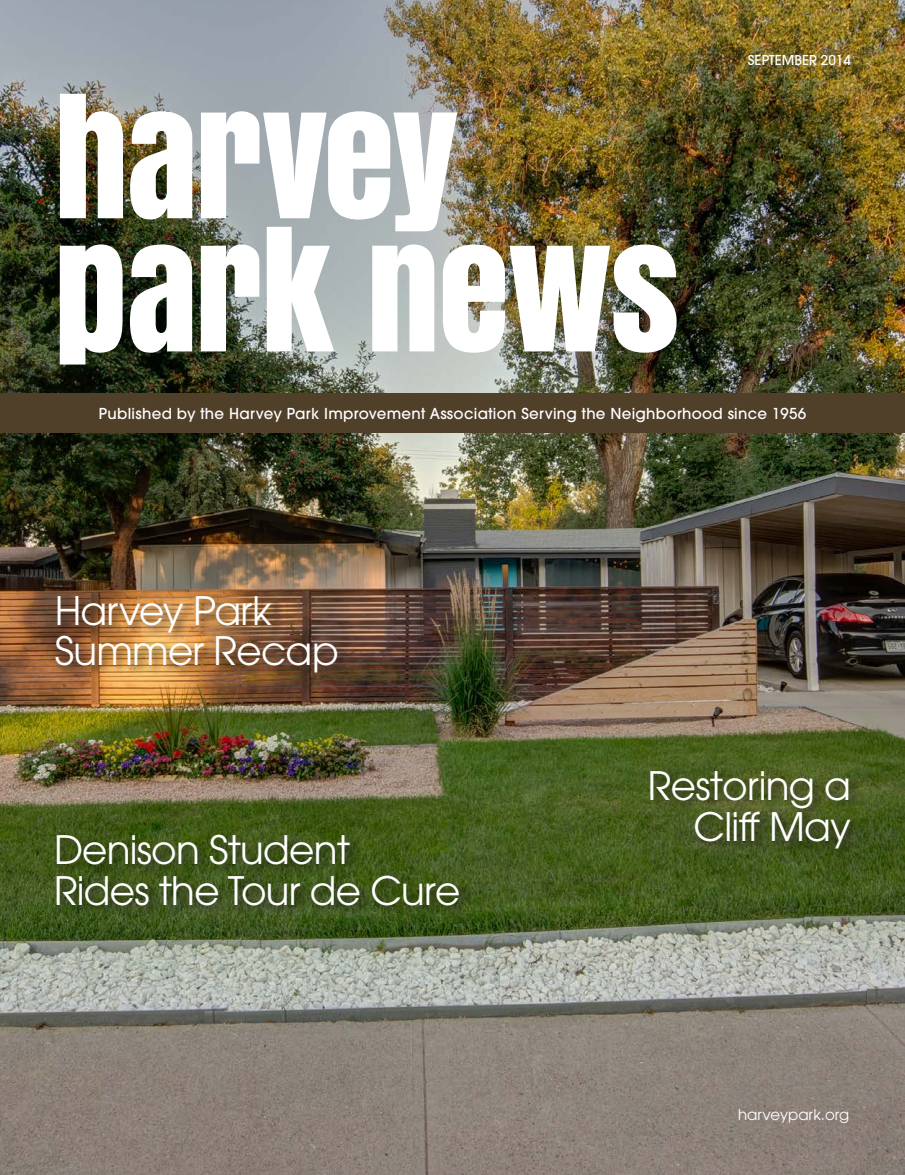
<style>
.page{position:relative;width:905px;height:1175px;background:#fff}
.page>*{position:absolute;margin:0;border:0;box-sizing:border-box;transform-origin:0 0}
.t1{font:144.3px "Anton";letter-spacing:-.005em;color:#fff}
.CONTENT_SUB_HEADING{font:39px/40.5px "Avant Garde";letter-spacing:-.02em;color:#fff}
.t2{font:500 15px "Avant Garde";letter-spacing:.02em;color:#fff}
.t3{font:15px "Avant Garde";color:#fff}
.t4{font:500 13.5px "Avant Garde";color:#fff}
</style>
<div class="page">
<img style="left:0;top:0;width:904px;height:1174px">
<div style="left:0;top:393px;width:904px;height:39px;background:#503f29"></div>
<div style="left:53px;top:832px;width:418px;height:86px;background:#231f20;opacity:.75"></div>
<div style="left:53px;top:592px;width:297px;height:93px;background:#231f20;opacity:.75"></div>
<div style="left:647px;top:768px;width:215px;height:92px;background:#231f20;opacity:.75"></div>
<p class="t1" style="left:54px;top:48px;width:404px">harvey</p>
<p class="t1" style="left:54px;top:182px;width:626px">park news</p>
<p class="t4" style="left:747px;top:51px;width:105px">SEPTEMBER 2014</p>
<p class="t2" style="left:99px;top:404px;width:709px">Published by the Harvey Park Improvement Association Serving the Neighborhood since 1956</p>
<p class="CONTENT_SUB_HEADING" style="left:55px;top:590px;width:218px">Harvey Park</p>
<p class="CONTENT_SUB_HEADING" style="left:55px;top:630px;width:285px">Summer Recap</p>
<p class="CONTENT_SUB_HEADING" style="left:54px;top:829px;width:408px">Denison Student<br>Rides the Tour de Cure</p>
<p class="CONTENT_SUB_HEADING" style="left:648px;top:765px;width:204px;text-align:right">Restoring a<br>Cliff May</p>
<p class="t3" style="left:738px;top:1105px;width:113px">harveypark.org</p>
</div>
